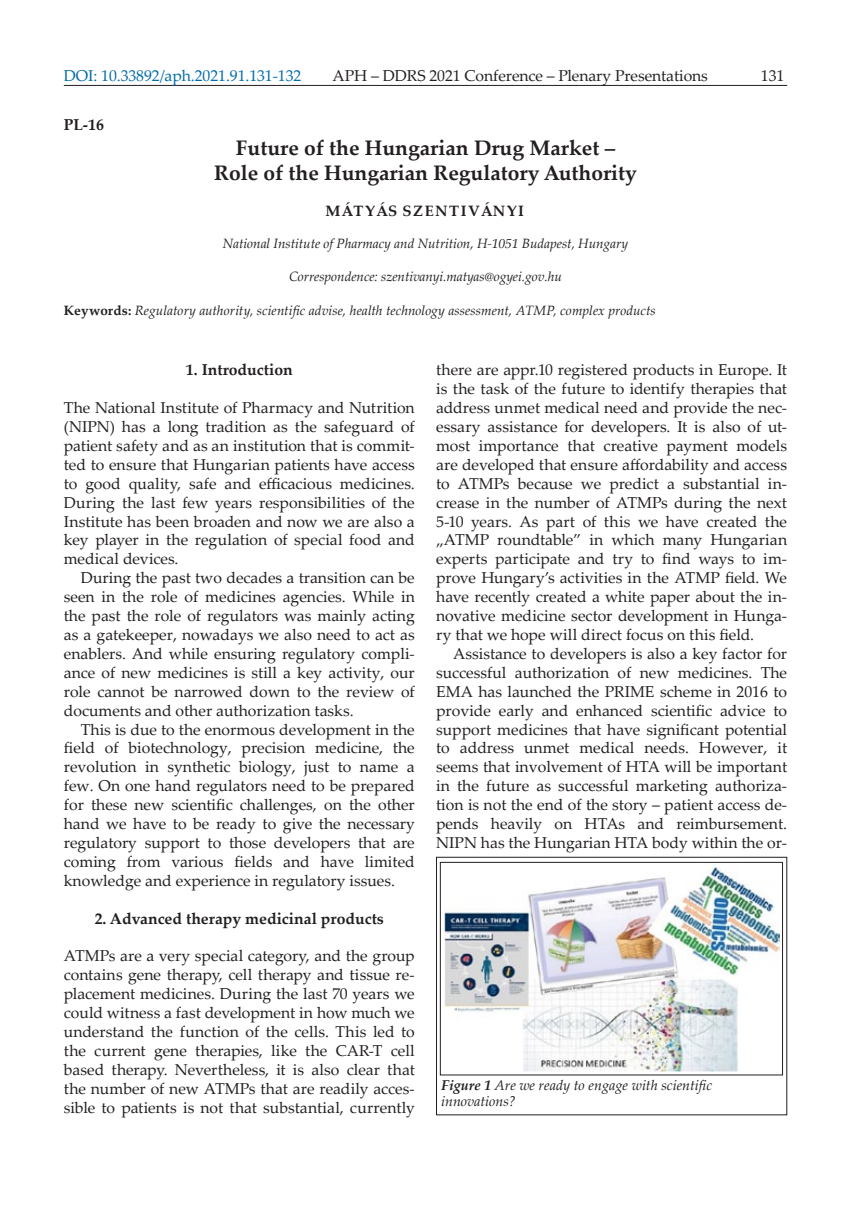
<style>
.page{position:relative;width:851px;height:1212px;background:#fff}
.page>*{position:absolute;margin:0;border:0;box-sizing:border-box;transform-origin:0 0}
.t1{font:700 21px/25.2px "Palatino Linotype";color:#231f20;text-align:center}
.t2{font:15.75px/18.9px "Palatino Linotype";color:#231f20;text-align:justify}
.t3{font:700 15.75px "Palatino Linotype";color:#231f20}
.t4{font:15.75px "Palatino Linotype";letter-spacing:-.005em;color:#006caa}
.t5{font:700 15px "Palatino Linotype";letter-spacing:.1em;color:#231f20}
.t6{font:italic 14.25px/15.8px "Palatino Linotype";color:#231f20}
.t7{font:italic 13.5px "Palatino Linotype";letter-spacing:-.005em;color:#231f20}
.s1{font-weight:700;font-style:normal}
.s2{font-weight:700}
</style>
<div class="page">
<hr style="left:64px;top:85px;width:723px;height:1px;background:#231f20">
<div style="left:436px;top:857px;width:351px;height:258px;border:1px solid #231f20"></div>
<img style="left:444px;top:867px;width:335px;height:204px">
<div style="left:440px;top:862px;width:342px;height:213px;border:1px solid #231f20"></div>
<p class="t4" style="left:64px;top:64px;width:239px">DOI: 10.33892/aph.2021.91.131-132</p>
<p class="t2" style="left:332px;top:65px;width:377px">APH – DDRS 2021 Conference – Plenary Presentations</p>
<p class="t2" style="left:760px;top:65px;width:25px">131</p>
<p class="t3" style="left:64px;top:113px;width:42px">PL-16</p>
<h1 class="t1" style="left:214px;top:134px;width:424px">Future of the Hungarian Drug Market –<br>Role of the Hungarian Regulatory Authority</h1>
<p class="t5" style="left:325px;top:200px;width:199px">Mátyás Szentiványi</p>
<p class="t7" style="left:223px;top:234px;width:407px">National Institute of Pharmacy and Nutrition, H-1051 Budapest, Hungary</p>
<p class="t7" style="left:289px;top:267px;width:274px">Correspondence: szentivanyi.matyas@ogyei.gov.hu</p>
<p class="t7" style="left:64px;top:301px;width:593px"><span class="s1">Keywords:</span> Regulatory authority, scientific advise, health technology assessment, ATMP, complex products</p>
<p class="t3" style="left:186px;top:359px;width:108px">1. Introduction</p>
<p class="t2" style="left:64px;top:398px;width:352px">The National Institute of Pharmacy and Nutrition (NIPN) has a long tradition as the safeguard of patient safety and as an institution that is commit&shy;ted to ensure that Hungarian patients have access to good quality, safe and efficacious medicines.<br>During the last few years responsibilities of the Institute has been broaden and now we are also a key player in the regulation of special food and medical devices.</p>
<p class="t2" style="left:64px;top:568px;width:352px;text-indent:17px">During the past two decades a transition can be seen in the role of medicines agencies. While in the past the role of regulators was mainly acting as a gatekeeper, nowadays we also need to act as enablers. And while ensuring regulatory compli&shy;ance of new medicines is still a key activity, our role cannot be narrowed down to the review of documents and other authorization tasks.</p>
<p class="t2" style="left:64px;top:719px;width:352px;text-indent:17px">This is due to the enormous development in the field of biotechnology, precision medicine, the revolution in synthetic biology, just to name a few. On one hand regulators need to be prepared for these new scientific challenges, on the other hand we have to be ready to give the necessary regulatory support to those developers that are coming from various fields and have limited knowledge and experience in regulatory issues.</p>
<p class="t3" style="left:95px;top:907px;width:291px">2. Advanced therapy medicinal products</p>
<p class="t2" style="left:64px;top:946px;width:352px">ATMPs are a very special category, and the group contains gene therapy, cell therapy and tissue re&shy;placement medicines. During the last 70 years we could witness a fast development in how much we understand the function of the cells. This led to the current gene therapies, like the CAR-T cell based therapy. Nevertheless, it is also clear that the number of new ATMPs that are readily acces&shy;sible to patients is not that substantial, currently</p>
<p class="t2" style="left:436px;top:360px;width:352px">there are appr.10 registered products in Europe. It is the task of the future to identify therapies that address unmet medical need and provide the nec&shy;essary assistance for developers. It is also of ut&shy;most importance that creative payment models are developed that ensure affordability and access to ATMPs because we predict a substantial in&shy;crease in the number of ATMPs during the next 5-10 years. As part of this we have created the „ATMP roundtable” in which many Hungarian experts participate and try to find ways to im&shy;prove Hungary’s activities in the ATMP field. We have recently created a white paper about the in&shy;novative medicine sector development in Hunga&shy;ry that we hope will direct focus on this field.</p>
<p class="t2" style="left:436px;top:643px;width:352px;text-indent:17px">Assistance to developers is also a key factor for successful authorization of new medicines. The EMA has launched the PRIME scheme in 2016 to provide early and enhanced scientific advice to support medicines that have significant potential to address unmet medical needs. However, it seems that involvement of HTA will be important in the future as successful marketing authoriza&shy;tion is not the end of the story – patient access de&shy;pends heavily on HTAs and reimbursement.<br>NIPN has the Hungarian HTA body within the or-</p>
<p class="t6" style="left:441px;top:1077px;width:272px"><span class="s2">Figure 1</span> Are we ready to engage with scientific innovations?</p>
</div>
